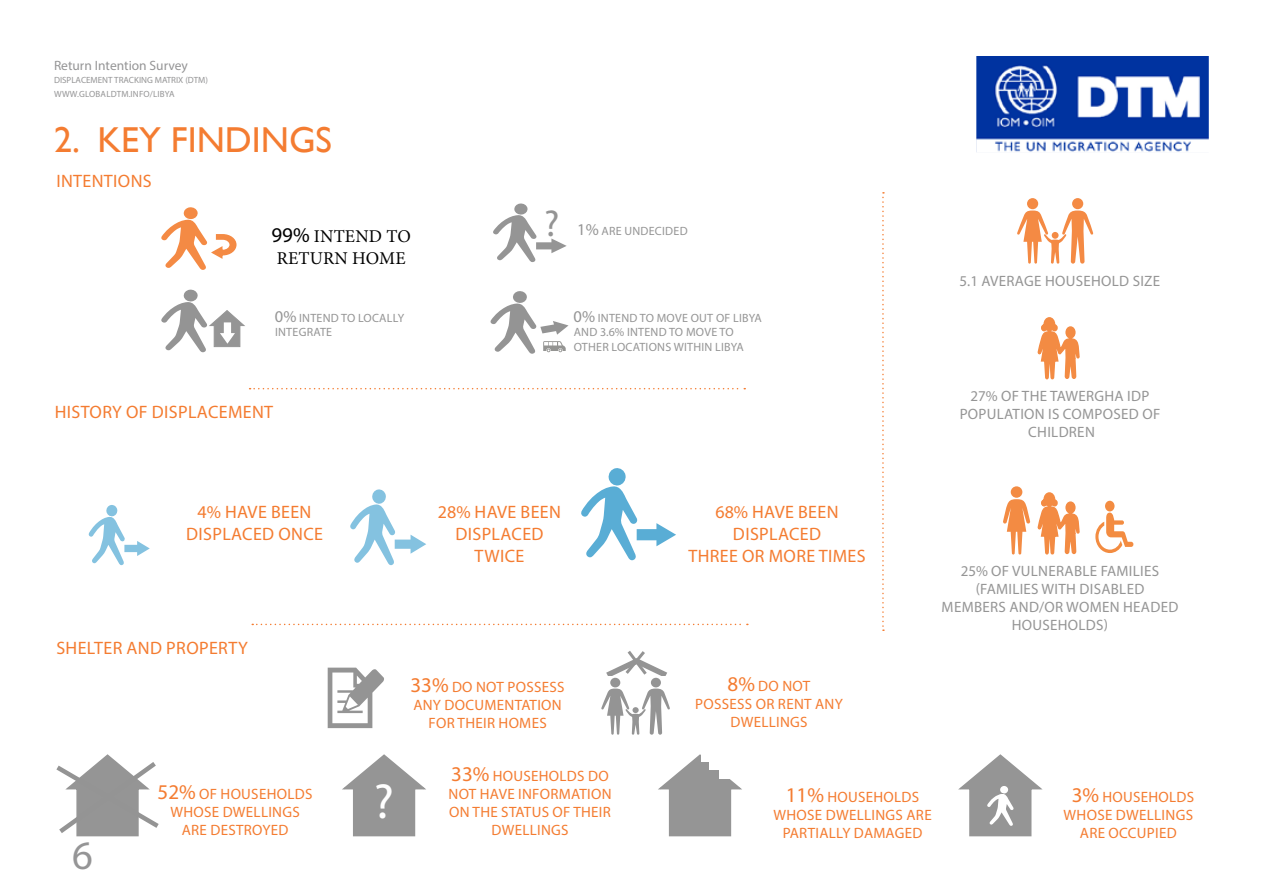
<style>
.page{position:relative;width:1263px;height:893px;background:#fff}
.page>*{position:absolute;margin:0;border:0;box-sizing:border-box;transform-origin:0 0}
.t1{font:49.5px "Myriad Pro";color:#fff}
.t2{font:40.5px "Myriad Pro";color:#959596}
.t3{font:37.5px "Myriad Pro";color:#949494}
.t4{font:36px "Gill Sans";color:#f47c31}
.t5{font:18px/21.6px "Myriad Pro";letter-spacing:.02em;color:#f47c31;text-align:center}
.t6{font:18px/21.6px "Minion Pro";letter-spacing:.01em;color:#000}
.t7{font:15px/18px "Myriad Pro";letter-spacing:.02em;color:#f47c31;text-align:center}
.t8{font:15px/18px "Myriad Pro";letter-spacing:.02em;color:#959595;text-align:center}
.t9{font:13.5px "Myriad Pro";color:#959596}
.t10{font:12px/14.4px "Myriad Pro";letter-spacing:.02em;color:#959595}
.t11{font:9px "Myriad Pro";color:#959596}
.t12{font:9px "Myriad Pro";letter-spacing:.02em;color:#959596}
.s1{font-family:"Myriad Pro";font-size:21px}
.s2{font-size:16.5px}
.s3{font-size:21px}
</style>
<div class="page">
<img style="left:978px;top:57px;width:229px;height:94px">
<div style="left:975px;top:54px;width:235px;height:100px;border:2px solid #fff"></div>
<svg style="left:493px;top:203px;width:74px;height:59px"></svg>
<svg style="left:89px;top:505px;width:61px;height:60px"></svg>
<svg style="left:350px;top:489px;width:76px;height:76px"></svg>
<svg style="left:581px;top:468px;width:95px;height:92px"></svg>
<svg style="left:161px;top:207px;width:76px;height:63px"></svg>
<div style="left:206px;top:199px;width:33px;height:14px;background:#fff"></div>
<svg style="left:250px;top:388px;width:495px;height:1px"></svg>
<svg style="left:882px;top:192px;width:2px;height:439px"></svg>
<svg style="left:342px;top:754px;width:84px;height:83px"></svg>
<svg style="left:658px;top:754px;width:84px;height:83px"></svg>
<svg style="left:56px;top:754px;width:103px;height:83px"></svg>
<svg style="left:252px;top:624px;width:496px;height:1px"></svg>
<svg style="left:161px;top:289px;width:84px;height:63px"></svg>
<svg style="left:490px;top:291px;width:79px;height:63px"></svg>
<div style="left:709px;top:741px;width:38px;height:29px;background:#fff"></div>
<div style="left:701px;top:733px;width:38px;height:29px;background:#fff"></div>
<div style="left:719px;top:751px;width:38px;height:28px;background:#fff"></div>
<svg style="left:958px;top:754px;width:85px;height:83px"></svg>
<svg style="left:328px;top:668px;width:56px;height:60px"></svg>
<svg style="left:1003px;top:198px;width:130px;height:357px"></svg>
<svg style="left:601px;top:651px;width:69px;height:84px"></svg>
<p class="t9" style="left:54px;top:57px;width:135px">Return Intention Survey</p>
<p class="t12" style="left:54px;top:88px;width:122px">WWW.GLOBALDTM.INFO/LIBYA</p>
<p class="t11" style="left:54px;top:74px;width:155px">DISPLACEMENT TRACKING MATRIX (DTM)</p>
<h3 class="t4" style="left:54px;top:119px;width:280px">2. KEY FINDINGS</h3>
<p class="t5" style="left:56px;top:170px;width:97px">INTENTIONS</p>
<p class="t6" style="left:271px;top:226px;width:141px"><span class="s1">99%</span> INTEND TO<br>RETURN HOME</p>
<h3 class="t3" style="left:544px;top:200px;width:17px">?</h3>
<p class="t10" style="left:577px;top:224px;width:112px"><span class="s2">1%</span> ARE UNDECIDED</p>
<p class="t10" style="left:275px;top:310px;width:131px"><span class="s2">0%</span> INTEND TO LOCALLY<br>INTEGRATE</p>
<p class="t10" style="left:574px;top:311px;width:190px"><span class="s2">0%</span> INTEND TO MOVE OUT OF LIBYA<br>AND 3.6% INTEND TO MOVE TO<br>OTHER LOCATIONS WITHIN LIBYA</p>
<p class="t5" style="left:55px;top:400px;width:220px">HISTORY OF DISPLACEMENT</p>
<p class="t5" style="left:186px;top:501px;width:138px">4% HAVE BEEN<br>DISPLACED ONCE</p>
<p class="t5" style="left:438px;top:501px;width:125px">28% HAVE BEEN<br>DISPLACED<br>TWICE</p>
<p class="t5" style="left:688px;top:501px;width:179px">68% HAVE BEEN<br>DISPLACED<br>THREE OR MORE TIMES</p>
<p class="t5" style="left:56px;top:637px;width:193px">SHELTER AND PROPERTY</p>
<p class="t7" style="left:410px;top:677px;width:156px"><span class="s3">33%</span> DO NOT POSSESS<br>ANY DOCUMENTATION<br>FOR THEIR HOMES</p>
<p class="t7" style="left:695px;top:677px;width:149px"><span class="s3">8%</span> DO NOT<br>POSSESS OR RENT ANY<br>DWELLINGS</p>
<p class="t8" style="left:959px;top:272px;width:202px">5.1 AVERAGE HOUSEHOLD SIZE</p>
<p class="t8" style="left:960px;top:387px;width:202px">27% OF THE TAWERGHA IDP<br>POPULATION IS COMPOSED OF<br>CHILDREN</p>
<p class="t8" style="left:942px;top:561px;width:238px">25% OF VULNERABLE FAMILIES (FAMILIES WITH DISABLED<br>MEMBERS AND/OR WOMEN HEADED<br>HOUSEHOLDS)</p>
<h2 class="t2" style="left:72px;top:831px;width:22px">6</h2>
<p class="t7" style="left:158px;top:785px;width:156px"><span class="s3">52%</span> OF HOUSEHOLDS<br>WHOSE DWELLINGS<br>ARE DESTROYED</p>
<h1 class="t1" style="left:374px;top:771px;width:22px">?</h1>
<p class="t7" style="left:448px;top:766px;width:165px"><span class="s3">33%</span> HOUSEHOLDS DO<br>NOT HAVE INFORMATION<br>ON THE STATUS OF THEIR<br>DWELLINGS</p>
<p class="t7" style="left:773px;top:788px;width:160px"><span class="s3">11%</span> HOUSEHOLDS<br>WHOSE DWELLINGS ARE<br>PARTIALLY DAMAGED</p>
<p class="t7" style="left:1063px;top:787px;width:132px"><span class="s3">3%</span> HOUSEHOLDS<br>WHOSE DWELLINGS<br>ARE OCCUPIED</p>
</div>
